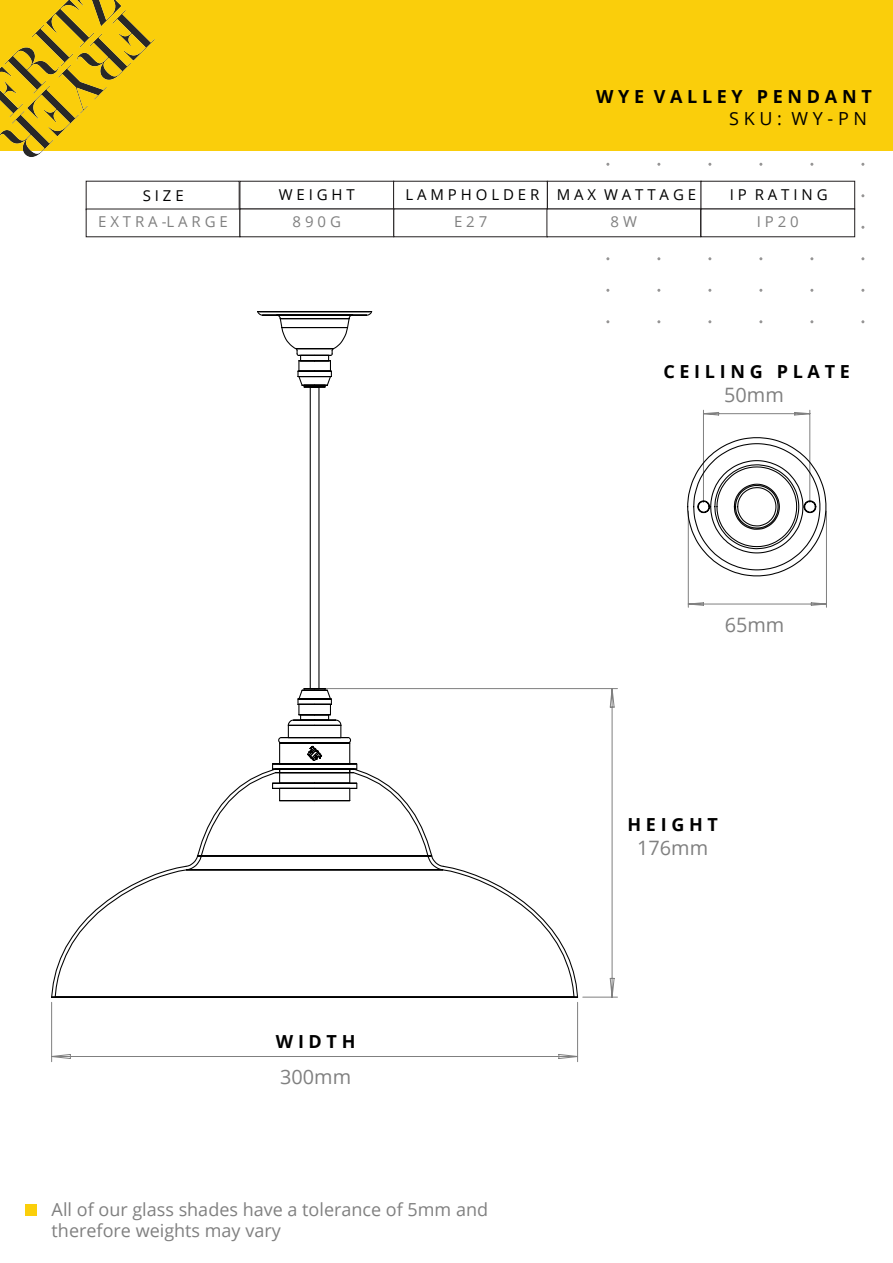
<style>
.page{position:relative;width:893px;height:1263px;background:#fff}
.page>*{position:absolute;margin:0;border:0;box-sizing:border-box;transform-origin:0 0}
.t1{font:19.8px "Open Sans";color:#808080}
.t2{font:18px/21.6px "Open Sans";color:#808080}
.t3{font:700 18px "Open Sans";color:#000}
.t4{font:18px "Open Sans";color:#000}
.t5{font:15px "Open Sans";color:#000}
.t6{font:15px "Open Sans";color:#808080}
</style>
<div class="page">
<div style="left:0;top:0;width:893px;height:150px;background:#face0b"></div>
<div style="left:26px;top:1205px;width:11px;height:11px;background:#fbcf0a"></div>
<img style="left:0;top:0;width:170px;height:157px">
<div style="left:240px;top:181px;width:154px;height:28px;background:#fff;border:1px solid #231f20"></div>
<div style="left:393px;top:181px;width:155px;height:28px;background:#fff;border:1px solid #231f20"></div>
<div style="left:547px;top:181px;width:154px;height:28px;background:#fff;border:1px solid #231f20"></div>
<div style="left:701px;top:181px;width:154px;height:28px;background:#fff;border:1px solid #231f20"></div>
<svg style="left:579px;top:688px;width:39px;height:310px"></svg>
<hr style="left:263px;top:315px;width:104px;height:1px;background:#000">
<hr style="left:258px;top:311px;width:114px;height:1px;background:#000">
<svg style="left:257px;top:311px;width:7px;height:5px"></svg>
<svg style="left:366px;top:311px;width:7px;height:5px"></svg>
<svg style="left:276px;top:314px;width:78px;height:73px"></svg>
<hr style="left:310px;top:387px;width:1px;height:302px;background:#000">
<hr style="left:318px;top:387px;width:1px;height:302px;background:#000">
<svg style="left:51px;top:688px;width:528px;height:374px"></svg>
<svg style="left:687px;top:409px;width:140px;height:199px"></svg>
<p class="t3" style="left:596px;top:84px;width:277px">W Y E V A L L E Y P E N D A N T</p>
<p class="t4" style="left:729px;top:106px;width:139px">S K U : W Y - P N</p>
<p class="t5" style="left:143px;top:185px;width:43px">S I Z E</p>
<p class="t5" style="left:279px;top:185px;width:78px">W E I G H T</p>
<p class="t5" style="left:405px;top:185px;width:292px">L A M P H O L D E R M A X W A T T A G E</p>
<p class="t5" style="left:730px;top:185px;width:99px">I P R A T I N G</p>
<p class="t6" style="left:98px;top:212px;width:131px">E X T R A -L A R G E</p>
<p class="t6" style="left:293px;top:212px;width:50px">8 9 0 G</p>
<p class="t6" style="left:454px;top:212px;width:35px">E 2 7</p>
<p class="t6" style="left:611px;top:212px;width:28px">8 W</p>
<p class="t6" style="left:757px;top:212px;width:44px">I P 2 0</p>
<p class="t3" style="left:663px;top:359px;width:188px">C E I L I N G P L A T E</p>
<p class="t1" style="left:724px;top:381px;width:61px">50mm</p>
<p class="t3" style="left:276px;top:1028px;width:81px">W I D T H</p>
<p class="t1" style="left:280px;top:1063px;width:72px">300mm</p>
<p class="t2" style="left:52px;top:1198px;width:438px">All of our glass shades have a tolerance of 5mm and therefore weights may vary</p>
<p class="t1" style="left:725px;top:611px;width:61px">65mm</p>
<p class="t3" style="left:627px;top:811px;width:92px">H E I G H T</p>
<p class="t1" style="left:637px;top:834px;width:72px">176mm</p>
</div>
